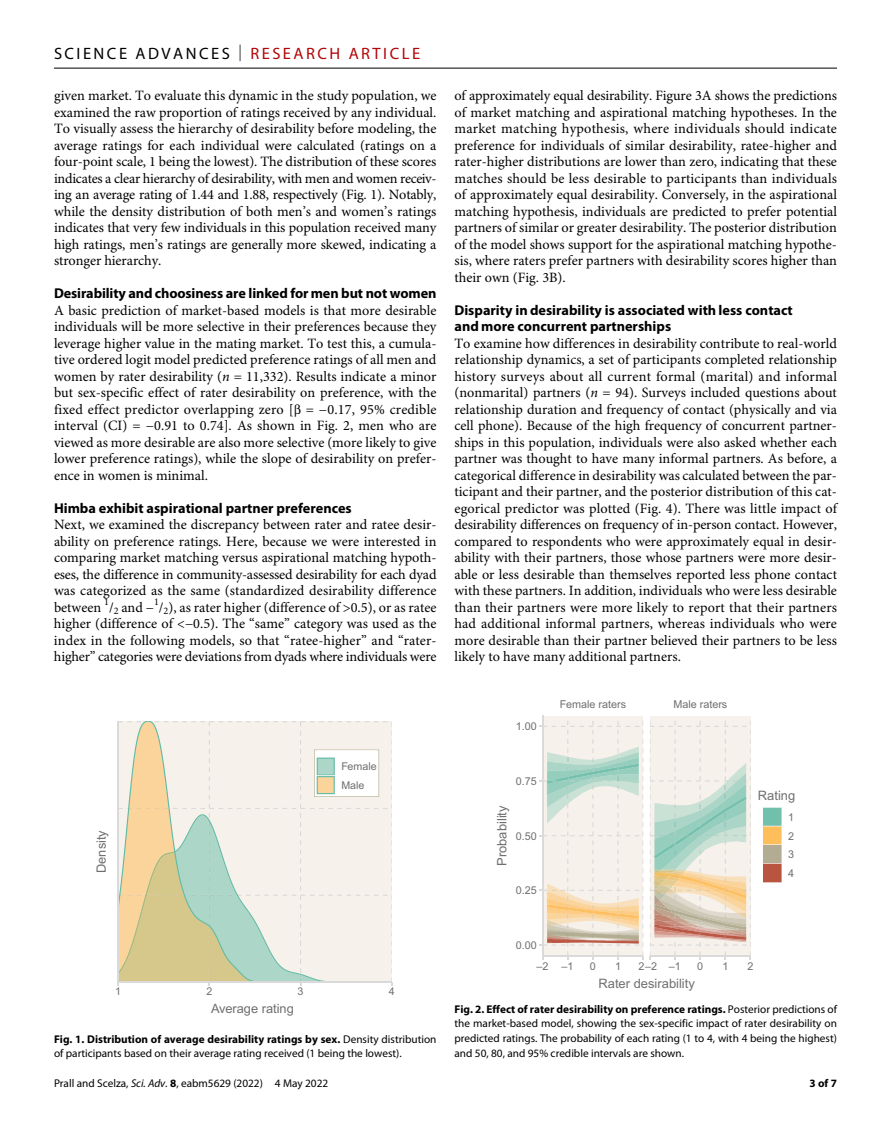
<style>
.page{position:relative;width:891px;height:1134px;background:#fff}
.page>*{position:absolute;margin:0;border:0;box-sizing:border-box;transform-origin:0 0}
.t1{font:16.5px "Myriad Pro";letter-spacing:.15em;color:#000}
.t2{font:14.25px/16.5px "Minion Pro";color:#000;text-align:justify}
.t3{font:700 14.25px/16.5px "Myriad Pro";color:#000}
.t4{font:12.9px "Arial";color:#706f6f}
.t5{font:11.25px/15px "Myriad Pro";color:#000}
.t6{font:700 11.25px "Myriad Pro";color:#000}
.t7{font:10.8px/18.6px "Arial";color:#706f6f;text-align:justify}
.t8{font:10.65px/18.5px "Arial";color:#706f6f}
.s1{font-weight:300}
.s2{color:#b10508}
.s3{font-style:italic}
.s4{font-weight:700}
</style>
<div class="page">
<hr style="left:54px;top:68px;width:783px;height:1px;background:#000">
<svg style="left:118px;top:721px;width:274px;height:264px;background:#e8e5d4"></svg>
<svg style="left:539px;top:715px;width:212px;height:244px;background:#e4e4d8"></svg>
<svg style="left:763px;top:807px;width:19px;height:76px"></svg>
<img style="left:543px;top:780px;width:96px;height:2px">
<img style="left:547px;top:920px;width:92px;height:24px">
<p class="t1" style="left:54px;top:40px;width:368px">SCIENCE ADVANCES <span class="s1">|</span> <span class="s2">RESEARCH ARTICLE</span></p>
<p class="t2" style="left:54px;top:89px;width:384px">given market. To evaluate this dynamic in the study population, we examined the raw proportion of ratings received by any individual.<br>To visually assess the hierarchy of desirability before modeling, the average ratings for each individual were calculated (ratings on a four-point scale, 1 being the lowest). The distribution of these scores indicates a clear hierarchy of desirability, with men and women receiv&shy;ing an average rating of 1.44 and 1.88, respectively (Fig. 1). Notably, while the density distribution of both men’s and women’s ratings indicates that very few individuals in this population received many high ratings, men’s ratings are generally more skewed, indicating a stronger hierarchy.</p>
<p class="t3" style="left:54px;top:284px;width:384px">Desirability and choosiness are linked for men but not women</p>
<p class="t2" style="left:54px;top:303px;width:384px">A basic prediction of market-based models is that more desirable individuals will be more selective in their preferences because they leverage higher value in the mating market. To test this, a cumula&shy;tive ordered logit model predicted preference ratings of all men and women by rater desirability (<span class="s3">n</span> = 11,332). Results indicate a minor but sex-specific effect of rater desirability on preference, with the fixed effect predictor overlapping zero [ = −0.17, 95% credible interval (CI) = −0.91 to 0.74]. As shown in Fig. 2, men who are viewed as more desirable are also more selective (more likely to give lower preference ratings), while the slope of desirability on prefer&shy;ence in women is minimal.</p>
<p class="t3" style="left:54px;top:498px;width:299px">Himba exhibit aspirational partner preferences</p>
<p class="t2" style="left:54px;top:518px;width:384px">Next, we examined the discrepancy between rater and ratee desir&shy;ability on preference ratings. Here, because we were interested in comparing market matching versus aspirational matching hypoth&shy;eses, the difference in community-assessed desirability for each dyad was categorized as the same (standardized desirability difference between <sup>1</sup>/<sub>2</sub> and −<sup>1</sup>/<sub>2</sub>), as rater higher (difference of &gt;0.5), or as ratee higher (difference of &lt;−0.5). The “same” category was used as the index in the following models, so that “ratee-higher” and “rater&shy;higher” categories were deviations from dyads where individuals were</p>
<p class="t4" style="left:93px;top:873px;width:44px;rotate:-90deg">Density</p>
<p class="t8" style="left:341px;top:758px;width:37px">Female<br>Male</p>
<p class="t2" style="left:454px;top:89px;width:384px">of approximately equal desirability. Figure 3A shows the predictions of market matching and aspirational matching hypotheses. In the market matching hypothesis, where individuals should indicate preference for individuals of similar desirability, ratee-higher and rater-higher distributions are lower than zero, indicating that these matches should be less desirable to participants than individuals of approximately equal desirability. Conversely, in the aspirational matching hypothesis, individuals are predicted to prefer potential partners of similar or greater desirability. The posterior distribution of the model shows support for the aspirational matching hypothe&shy;sis, where raters prefer partners with desirability scores higher than their own (Fig. 3B).</p>
<p class="t3" style="left:454px;top:300px;width:340px">Disparity in desirability is associated with less contact and more concurrent partnerships</p>
<p class="t2" style="left:454px;top:336px;width:384px">To examine how differences in desirability contribute to real-world relationship dynamics, a set of participants completed relationship history surveys about all current formal (marital) and informal (nonmarital) partners (<span class="s3">n</span> = 94). Surveys included questions about relationship duration and frequency of contact (physically and via cell phone). Because of the high frequency of concurrent partner&shy;ships in this population, individuals were also asked whether each partner was thought to have many informal partners. As before, a categorical difference in desirability was calculated between the par&shy;ticipant and their partner, and the posterior distribution of this cat&shy;egorical predictor was plotted (Fig. 4). There was little impact of desirability differences on frequency of in-person contact. However, compared to respondents who were approximately equal in desir&shy;ability with their partners, those whose partners were more desir&shy;able or less desirable than themselves reported less phone contact with these partners. In addition, individuals who were less desirable than their partners were more likely to report that their partners had additional informal partners, whereas individuals who were more desirable than their partner believed their partners to be less likely to have many additional partners.</p>
<p class="t7" style="left:516px;top:717px;width:23px">1.00</p>
<p class="t7" style="left:516px;top:772px;width:23px">0.75</p>
<p class="t4" style="left:493px;top:866px;width:62px;rotate:-90deg">Probability</p>
<p class="t7" style="left:516px;top:827px;width:23px">0.50</p>
<p class="t7" style="left:516px;top:881px;width:23px">0.25</p>
<p class="t7" style="left:560px;top:695px;width:68px">Female raters</p>
<p class="t7" style="left:673px;top:695px;width:56px">Male raters</p>
<p class="t4" style="left:758px;top:787px;width:39px">Rating</p>
<p class="t7" style="left:788px;top:808px;width:8px">1<br>2<br>3<br>4</p>
<p class="t8" style="left:115px;top:983px;width:7px">1</p>
<p class="t8" style="left:206px;top:983px;width:7px">2</p>
<p class="t8" style="left:298px;top:983px;width:7px">3</p>
<p class="t8" style="left:389px;top:983px;width:7px">4</p>
<p class="t4" style="left:211px;top:1000px;width:84px">Average rating</p>
<p class="t5" style="left:54px;top:1031px;width:384px"><span class="s4">Fig. 1. Distribution of average desirability ratings by sex.</span> Density distribution of participants based on their average rating received (1 being the lowest).</p>
<p class="t5" style="left:54px;top:1076px;width:276px">Prall and Scelza, <span class="s3">Sci. Adv.</span> <span class="s4">8</span>, eabm5629 (2022) 4 May 2022</p>
<p class="t7" style="left:516px;top:936px;width:23px">0.00</p>
<p class="t7" style="left:536px;top:957px;width:39px">–2 –1</p>
<p class="t7" style="left:590px;top:957px;width:8px">0</p>
<p class="t7" style="left:615px;top:957px;width:8px">1</p>
<p class="t7" style="left:639px;top:957px;width:44px">2–2 –1</p>
<p class="t7" style="left:697px;top:957px;width:8px">0</p>
<p class="t7" style="left:722px;top:957px;width:8px">1</p>
<p class="t7" style="left:747px;top:957px;width:8px">2</p>
<p class="t4" style="left:598px;top:975px;width:98px">Rater desirability</p>
<p class="t5" style="left:454px;top:1001px;width:384px;text-align:justify"><span class="s4">Fig. 2. Effect of rater desirability on preference ratings.</span> Posterior predictions of the market-based model, showing the sex-specific impact of rater desirability on predicted ratings. The probability of each rating (1 to 4, with 4 being the highest) and 50, 80, and 95% credible intervals are shown.</p>
<p class="t6" style="left:810px;top:1074px;width:29px">3 of 7</p>
</div>
